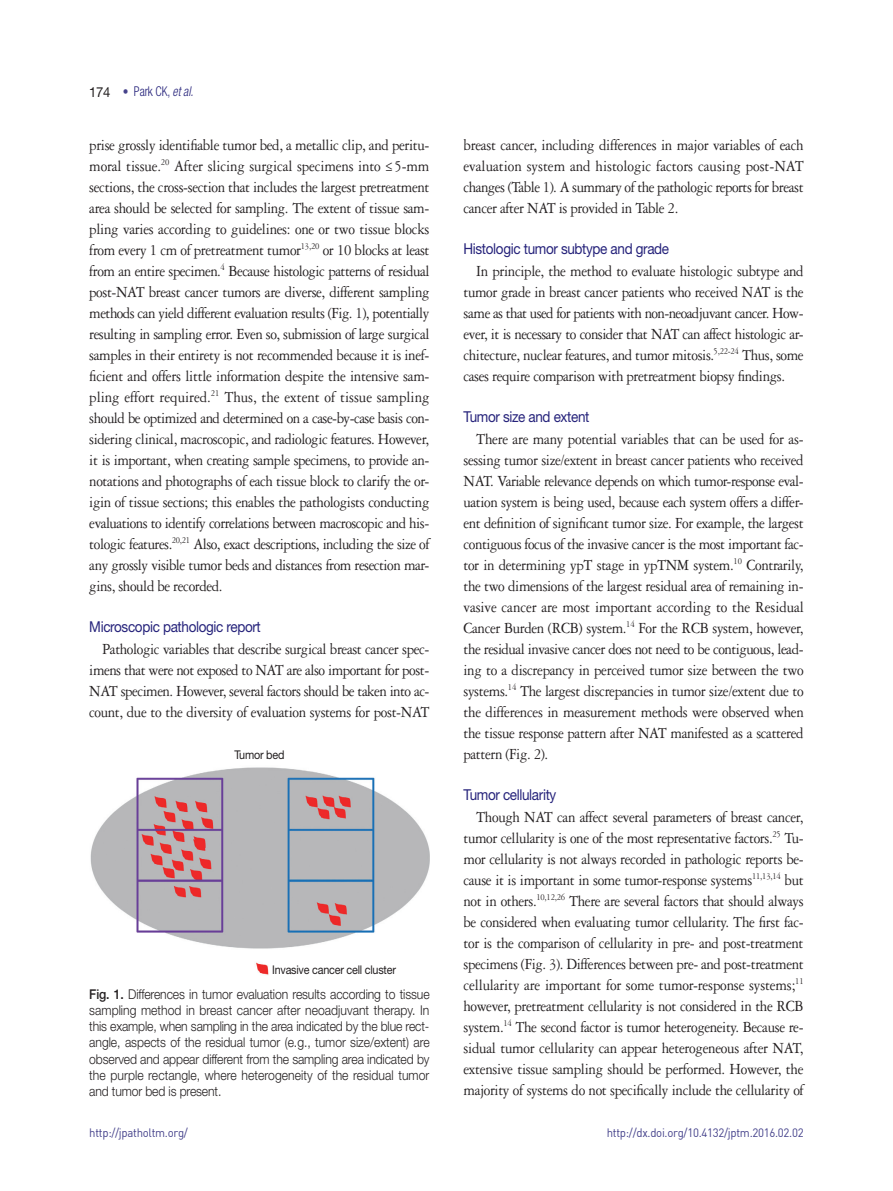
<style>
.page{position:relative;width:893px;height:1191px;background:#fff}
.page>*{position:absolute;margin:0;border:0;box-sizing:border-box;transform-origin:0 0}
.본문{font:16.5px/21px "Garamond 3 LT Std";letter-spacing:-.025em;color:#231f20;text-align:justify;scale:.9 1}
._1_제목{font:15px "Helvetica Neue LT Std";letter-spacing:-.025em;color:#26237b;scale:.9 1}
.그림제목{font:300 13.5px/16.2px "Helvetica Neue LT Std";letter-spacing:.005em;color:#231f20;text-align:justify;scale:.9 1}
.t1{font:300 condensed 13.5px "Helvetica Neue LT Std";letter-spacing:-.01em;color:#26237b;scale:.9 1}
.t2{font:12px "Dinreg";letter-spacing:-.025em;color:#45428b;scale:.95 1}
.그래프_글{font:12px "Helvetica Neue LT Std";letter-spacing:-.02em;color:#231f20;scale:.9 1}
.s1{font-weight:400;font-stretch:normal;font-size:13.8px;color:#231f20}
.s2{font-size:12.75px;color:#45428b}
.s3{font-style:italic}
.s4{font-weight:500}
</style>
<div class="page">
<img style="left:90px;top:767px;width:339px;height:208px">
<p class="t1" style="left:89px;top:84px;width:117px"><span class="s1">174</span> <span class="s2">•</span> Park CK, <span class="s3">et al.</span></p>
<p class="본문" style="left:89px;top:134px;width:380px">prise grossly identifiable tumor bed, a metallic clip, and peritu&shy;moral tissue.<sup>20</sup> After slicing surgical specimens into ≤ 5-mm sections, the cross-section that includes the largest pretreatment area should be selected for sampling. The extent of tissue sam&shy;pling varies according to guidelines: one or two tissue blocks from every 1 cm of pretreatment tumor<sup>13,20</sup> or 10 blocks at least from an entire specimen.<sup>4</sup> Because histologic patterns of residual post-NAT breast cancer tumors are diverse, different sampling methods can yield different evaluation results (Fig. 1), potentially resulting in sampling error. Even so, submission of large surgical samples in their entirety is not recommended because it is inef&shy;ficient and offers little information despite the intensive sam&shy;pling effort required.<sup>21</sup> Thus, the extent of tissue sampling should be optimized and determined on a case-by-case basis con&shy;sidering clinical, macroscopic, and radiologic features. However, it is important, when creating sample specimens, to provide an&shy;notations and photographs of each tissue block to clarify the or&shy;igin of tissue sections; this enables the pathologists conducting evaluations to identify correlations between macroscopic and his&shy;tologic features.<sup>20,21</sup> Also, exact descriptions, including the size of any grossly visible tumor beds and distances from resection mar&shy;gins, should be recorded.</p>
<p class="_1_제목" style="left:89px;top:617px;width:192px">Microscopic pathologic report</p>
<p class="본문" style="left:89px;top:638px;width:379px;text-indent:13px">Pathologic variables that describe surgical breast cancer spec&shy;imens that were not exposed to NAT are also important for post-NAT specimen. However, several factors should be taken into ac&shy;count, due to the diversity of evaluation systems for post-NAT</p>
<p class="그래프_글" style="left:234px;top:748px;width:57px">Tumor bed</p>
<p class="그래프_글" style="left:272px;top:962px;width:139px">Invasive cancer cell cluster</p>
<p class="그림제목" style="left:89px;top:985px;width:380px"><span class="s4">Fig. 1.</span> Differences in tumor evaluation results according to tissue sampling method in breast cancer after neoadjuvant therapy. In this example, when sampling in the area indicated by the blue rect&shy;angle, aspects of the residual tumor (e.g., tumor size/extent) are observed and appear different from the sampling area indicated by the purple rectangle, where heterogeneity of the residual tumor and tumor bed is present.</p>
<p class="본문" style="left:463px;top:134px;width:380px">breast cancer, including differences in major variables of each evaluation system and histologic factors causing post-NAT changes (Table 1). A summary of the pathologic reports for breast cancer after NAT is provided in Table 2.</p>
<p class="_1_제목" style="left:463px;top:239px;width:230px">Histologic tumor subtype and grade</p>
<p class="본문" style="left:463px;top:260px;width:380px;text-indent:13px">In principle, the method to evaluate histologic subtype and tumor grade in breast cancer patients who received NAT is the same as that used for patients with non-neoadjuvant cancer. How&shy;ever, it is necessary to consider that NAT can affect histologic ar&shy;chitecture, nuclear features, and tumor mitosis.<sup>5,22-24</sup> Thus, some cases require comparison with pretreatment biopsy findings.</p>
<p class="_1_제목" style="left:463px;top:407px;width:142px">Tumor size and extent</p>
<p class="본문" style="left:463px;top:428px;width:380px;text-indent:13px">There are many potential variables that can be used for as&shy;sessing tumor size/extent in breast cancer patients who received NAT. Variable relevance depends on which tumor-response eval&shy;uation system is being used, because each system offers a differ&shy;ent definition of significant tumor size. For example, the largest contiguous focus of the invasive cancer is the most important fac&shy;tor in determining ypT stage in ypTNM system.<sup>10</sup> Contrarily, the two dimensions of the largest residual area of remaining in&shy;vasive cancer are most important according to the Residual Cancer Burden (RCB) system.<sup>14</sup> For the RCB system, however, the residual invasive cancer does not need to be contiguous, lead&shy;ing to a discrepancy in perceived tumor size between the two systems.<sup>14</sup> The largest discrepancies in tumor size/extent due to the differences in measurement methods were observed when the tissue response pattern after NAT manifested as a scattered pattern (Fig. 2).</p>
<p class="_1_제목" style="left:463px;top:785px;width:105px">Tumor cellularity</p>
<p class="본문" style="left:463px;top:806px;width:379px;text-indent:13px">Though NAT can affect several parameters of breast cancer, tumor cellularity is one of the most representative factors.<sup>25</sup> Tu&shy;mor cellularity is not always recorded in pathologic reports be&shy;cause it is important in some tumor-response systems<sup>11,13,14</sup> but not in others.<sup>10,12,26</sup> There are several factors that should always be considered when evaluating tumor cellularity. The first fac&shy;tor is the comparison of cellularity in pre- and post-treatment specimens (Fig. 3). Differences between pre- and post-treatment cellularity are important for some tumor-response systems;<sup>11 </sup>however, pretreatment cellularity is not considered in the RCB system.<sup>14</sup> The second factor is tumor heterogeneity. Because re&shy;sidual tumor cellularity can appear heterogeneous after NAT, extensive tissue sampling should be performed. However, the majority of systems do not specifically include the cellularity of</p>
<p class="t2" style="left:89px;top:1125px;width:105px">http://jpatholtm.org/</p>
<p class="t2" style="left:607px;top:1125px;width:209px">http://dx.doi.org/10.4132/jptm.2016.02.02</p>
</div>
